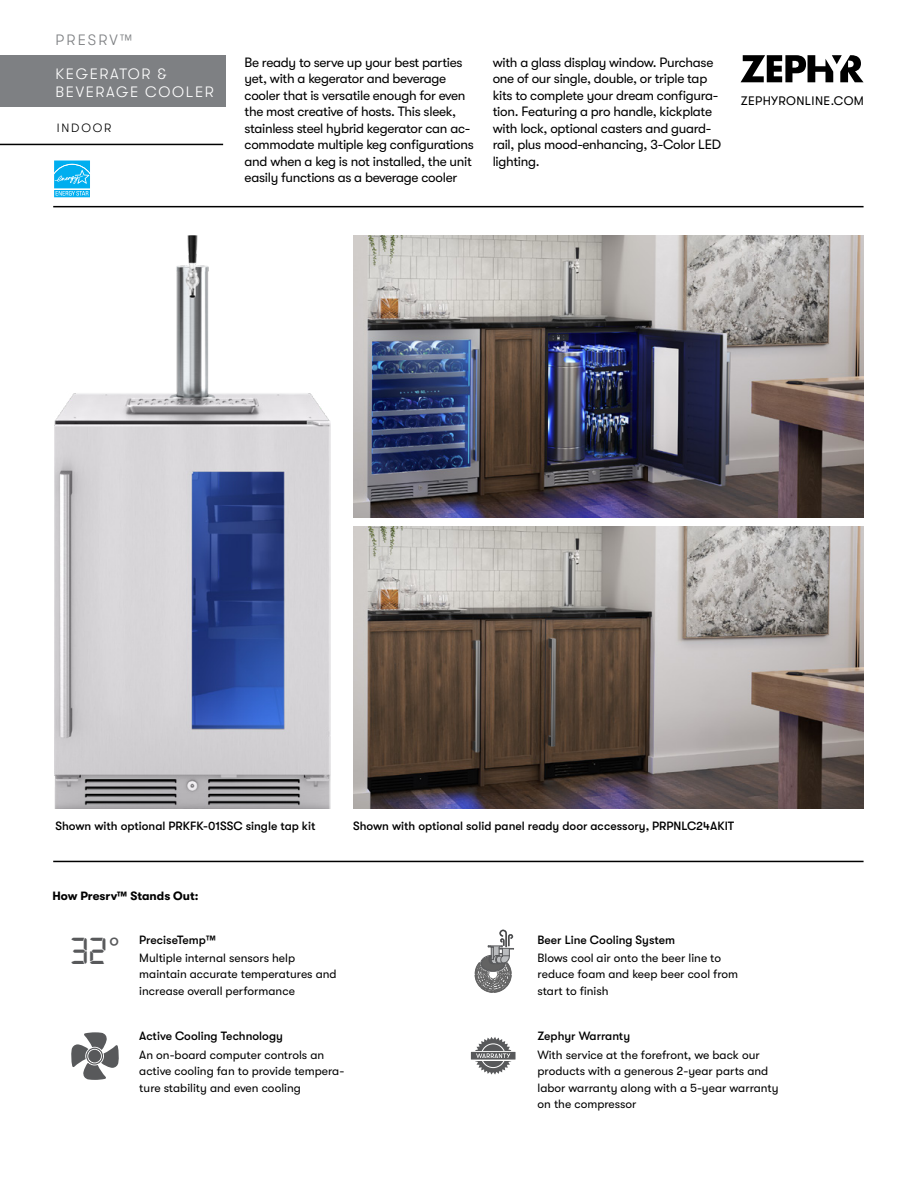
<style>
.page{position:relative;width:918px;height:1188px;background:#fff}
.page>*{position:absolute;margin:0;border:0;box-sizing:border-box;transform-origin:0 0}
.t1{font:40.05px "Digital 7 Mono";color:#58595b}
.t2{font:300 15px/18px "GT Walsheim Pro";letter-spacing:.11em;color:#fff}
.t3{font:300 15px "GT Walsheim Pro";letter-spacing:.15em;color:#7e8083}
.t4{font:13.5px/16.5px "GT Walsheim Pro";letter-spacing:-.02em;color:#000}
.t5{font:12.3px "GT Walsheim Pro";letter-spacing:.03em;color:#000}
.t6{font:12px/16.5px "GT Walsheim Pro";color:#000}
.t7{font:500 12px "GT Walsheim Pro";color:#000}
.t8{font:700 12px "GT Walsheim Pro";color:#000}
.t9{font:300 12px "GT Walsheim Pro";letter-spacing:.15em;color:#000}
.s1{font-family:"Myriad Pro";font-size:31.5px}
</style>
<div class="page">
<img style="left:55px;top:236px;width:276px;height:573px">
<svg style="left:741px;top:55px;width:123px;height:27px"></svg>
<hr style="left:53px;top:206px;width:811px;height:1px;background:#000">
<hr style="left:53px;top:861px;width:811px;height:1px;background:#000">
<svg style="left:71px;top:1032px;width:48px;height:48px"></svg>
<div style="left:469px;top:1051px;width:48px;height:9px;background:#eee"></div>
<svg style="left:471px;top:1037px;width:45px;height:38px"></svg>
<svg style="left:54px;top:160px;width:36px;height:1px"></svg>
<svg style="left:54px;top:161px;width:36px;height:37px"></svg>
<div style="left:0;top:55px;width:225px;height:52px;background:#7e8083"></div>
<hr style="left:0;top:144px;width:223px;height:1px;background:#000">
<svg style="left:474px;top:930px;width:40px;height:63px"></svg>
<img style="left:353px;top:236px;width:511px;height:282px">
<img style="left:353px;top:527px;width:511px;height:282px">
<p class="t3" style="left:56px;top:32px;width:78px">PRESRV™</p>
<p class="t2" style="left:56px;top:65px;width:160px">KEGERATOR &amp;<br>BEVERAGE COOLER</p>
<p class="t9" style="left:57px;top:121px;width:56px">INDOOR</p>
<p class="t4" style="left:245px;top:54px;width:231px">Be ready to serve up your best parties yet, with a kegerator and beverage cooler that is versatile enough for even the most creative of hosts. This sleek, stainless steel hybrid kegerator can ac&shy;commodate multiple keg configurations and when a keg is not installed, the unit easily functions as a beverage cooler</p>
<p class="t4" style="left:493px;top:54px;width:230px">with a glass display window. Purchase one of our single, double, or triple tap kits to complete your dream configura&shy;tion. Featuring a pro handle, kickplate with lock, optional casters and guard&shy;rail, plus mood-enhancing, 3-Color LED lighting.</p>
<p class="t5" style="left:741px;top:94px;width:125px">ZEPHYRONLINE.COM</p>
<p class="t7" style="left:55px;top:819px;width:262px">Shown with optional PRKFK-01SSC single tap kit</p>
<p class="t7" style="left:353px;top:819px;width:383px">Shown with optional solid panel ready door accessory, PRPNLC24AKIT</p>
<p class="t8" style="left:53px;top:889px;width:148px">How Presrv™ Stands Out:</p>
<h1 class="t1" style="left:70px;top:933px;width:51px">32<span class="s1">°</span></h1>
<p class="t7" style="left:139px;top:933px;width:78px">PreciseTemp™</p>
<p class="t7" style="left:538px;top:933px;width:139px">Beer Line Cooling System</p>
<p class="t6" style="left:538px;top:950px;width:202px">Blows cool air onto the beer line to reduce foam and keep beer cool from start to finish</p>
<p class="t7" style="left:538px;top:1030px;width:94px">Zephyr Warranty</p>
<p class="t6" style="left:538px;top:1047px;width:243px">With service at the forefront, we back our products with a generous 2-year parts and labor warranty along with a 5-year warranty on the compressor</p>
<p class="t6" style="left:139px;top:950px;width:199px">Multiple internal sensors help maintain accurate temperatures and increase overall performance</p>
<p class="t7" style="left:139px;top:1030px;width:145px">Active Cooling Technology</p>
<p class="t6" style="left:139px;top:1047px;width:206px">An on-board computer controls an active cooling fan to provide tempera&shy;ture stability and even cooling</p>
</div>
